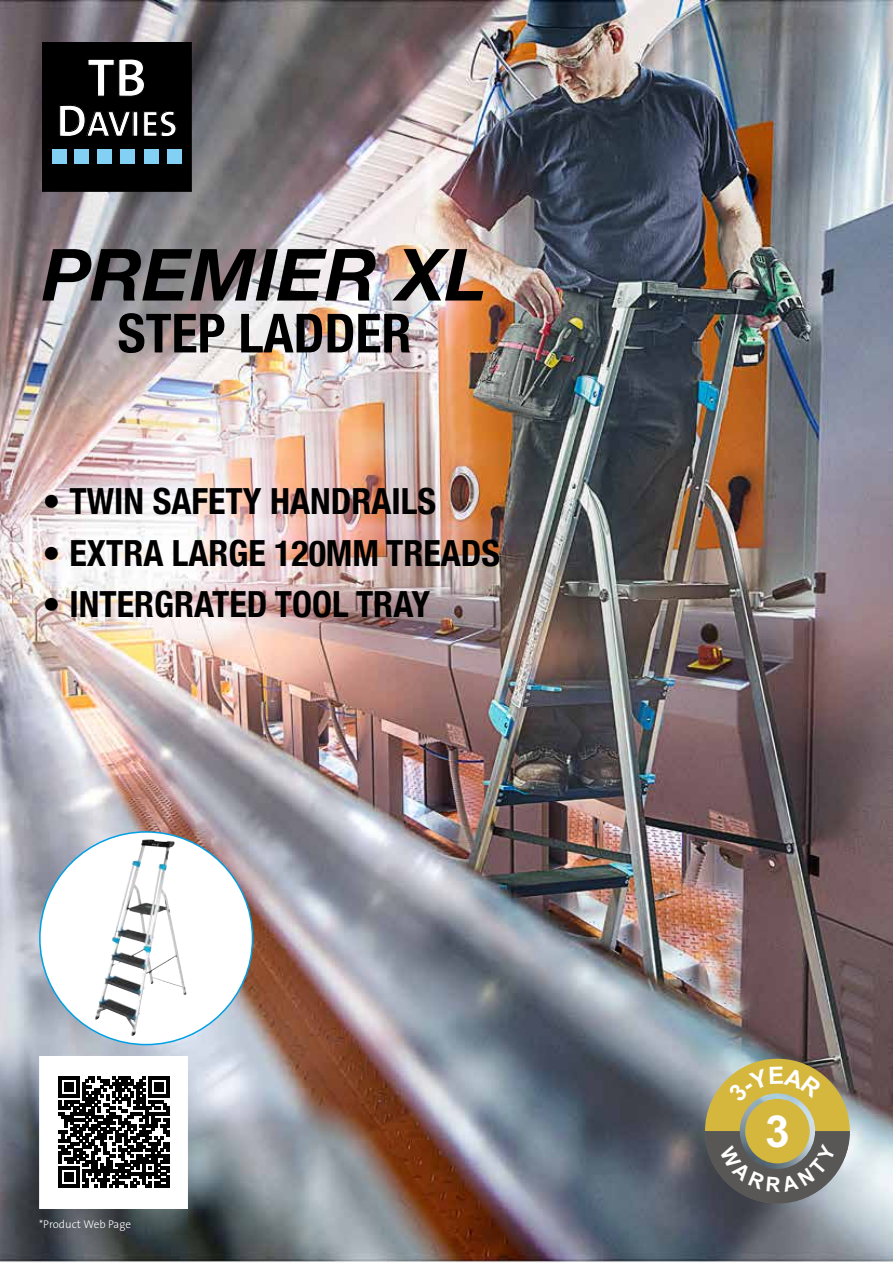
<style>
.page{position:relative;width:893px;height:1263px;background:#fff}
.page>*{position:absolute;margin:0;border:0;box-sizing:border-box;transform-origin:0 0}
.t1{font:italic 700 72px "Helvetica Neue";color:#000}
.t2{font:700 54.6px "The Sans B W7";color:#fff}
.t3{font:700 condensed 54px "Helvetica Neue";color:#000}
.t4{font:700 44.25px "Arial";color:#fff}
.t5{font:700 36.45px "The Sans B W7";color:#fff}
.t6{font:700 condensed 36px "Helvetica Neue";color:#000}
.t7{font:300 11.25px "The Sans Q3";color:#fff}
.s1{font-size:45.6px}
</style>
<div class="page">
<img style="left:0;top:0;width:893px;height:1262px">
<div style="left:43px;top:43px;width:148px;height:148px;background:#000"></div>
<div style="left:42px;top:42px;width:149px;height:149px;border:1px solid #000"></div>
<div style="left:74px;top:149px;width:15px;height:15px;background:#83d0f5"></div>
<div style="left:97px;top:149px;width:15px;height:15px;background:#83d0f5"></div>
<div style="left:121px;top:149px;width:14px;height:15px;background:#83d0f5"></div>
<div style="left:144px;top:149px;width:15px;height:15px;background:#83d0f5"></div>
<div style="left:167px;top:149px;width:15px;height:15px;background:#83d0f5"></div>
<div style="left:52px;top:149px;width:14px;height:15px;background:#83d0f5"></div>
<div style="left:39px;top:1056px;width:149px;height:153px;background:#fff"></div>
<svg style="left:58px;top:1077px;width:111px;height:111px"></svg>
<div style="left:40px;top:832px;width:212px;height:212px;background:#fff;border-radius:50%"></div>
<img style="left:95px;top:839px;width:91px;height:197px">
<svg style="left:705px;top:1059px;width:145px;height:144px"></svg>
<h2 class="t2" style="left:87px;top:43px;width:61px">TB</h2>
<p class="t5" style="left:56px;top:101px;width:122px"><span class="s1">D</span>AVIES</p>
<h1 class="t1" style="left:43px;top:218px;width:446px">PREMIER XL</h1>
<h3 class="t3" style="left:118px;top:288px;width:295px">STEP LADDER</h3>
<p class="t6" style="left:43px;top:471px;width:395px">• TWIN SAFETY HANDRAILS</p>
<p class="t6" style="left:43px;top:523px;width:459px">• EXTRA LARGE 120MM TREADS</p>
<p class="t6" style="left:43px;top:575px;width:389px">• INTERGRATED TOOL TRAY</p>
<p class="t7" style="left:39px;top:1218px;width:93px">*Product Web Page</p>
<p class="t4" style="left:765px;top:1103px;width:26px">3</p>
</div>
